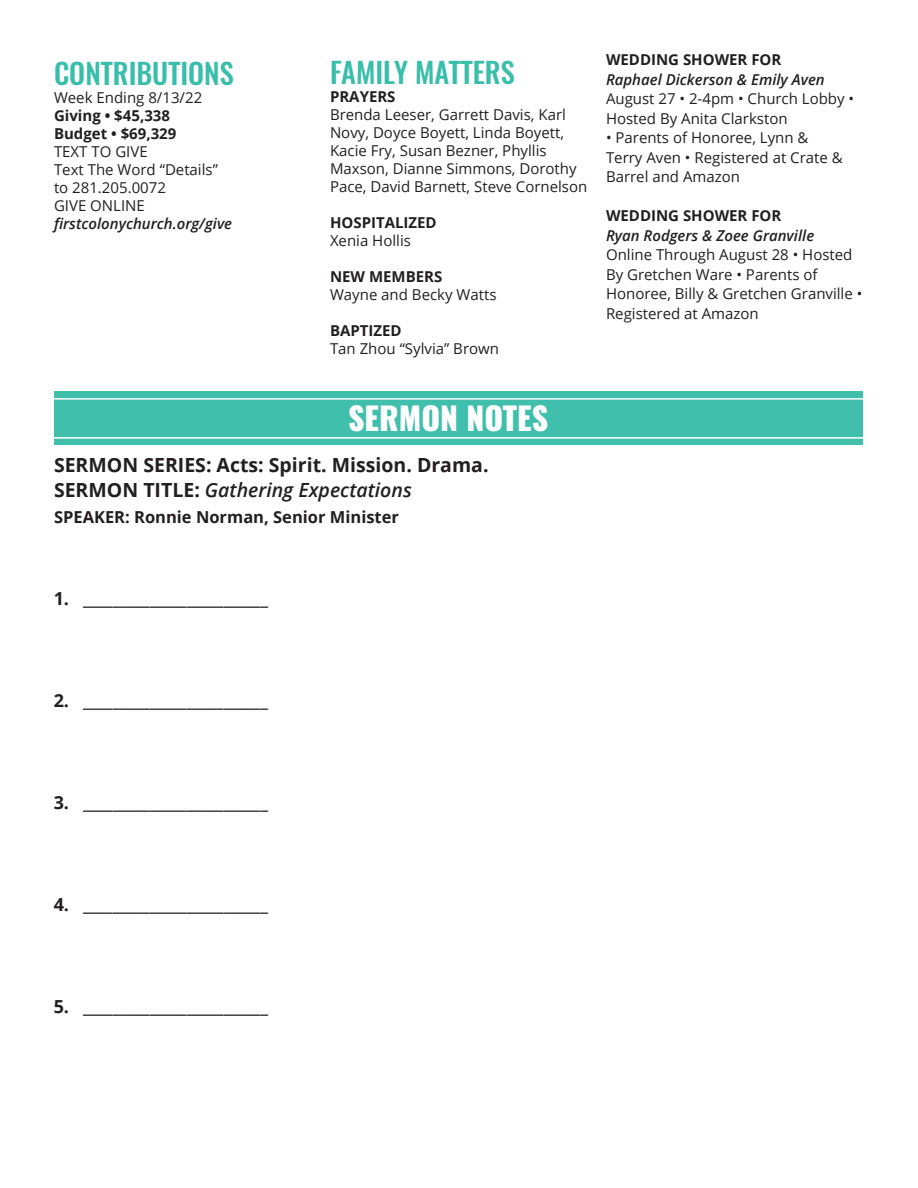
<style>
.page{position:relative;width:918px;height:1188px;background:#fff}
.page>*{position:absolute;margin:0;border:0;box-sizing:border-box;transform-origin:0 0}
.t1{font:800 31.5px "Oswald";color:#fff}
.t2{font:500 28.5px "Oswald";color:#38beab}
.t3{font:700 19.5px "Open Sans";color:#231f20}
.t4{font:italic 600 19.5px "Open Sans";color:#231f20}
.t5{font:700 18px "Open Sans";color:#231f20}
.t6{font:700 16.5px "Open Sans";color:#231f20}
.t7{font:15px/19.5px "Open Sans";color:#231f20}
.t8{font:700 15px/18px "Open Sans";color:#231f20}
.t9{font:italic 600 15px "Open Sans";color:#231f20}
.s1{font-weight:400}
.s2{font-weight:700;font-style:normal}
</style>
<div class="page">
<div style="left:54px;top:391px;width:809px;height:54px;background:#40bfad"></div>
<hr style="left:54px;top:398px;width:828px;height:2px;background:#fff">
<hr style="left:44px;top:437px;width:829px;height:2px;background:#fff">
<p class="t2" style="left:54px;top:54px;width:181px">CONTRIBUTIONS</p>
<p class="t7" style="left:54px;top:87px;width:150px">Week Ending 8/13/22</p>
<p class="t8" style="left:54px;top:106px;width:118px">Giving • $45,338</p>
<p class="t8" style="left:54px;top:124px;width:124px">Budget • $69,329</p>
<p class="t7" style="left:54px;top:142px;width:165px;line-height:18px">TEXT TO GIVE<br>Text The Word “Details”</p>
<p class="t7" style="left:54px;top:177px;width:114px">to 281.205.0072</p>
<p class="t7" style="left:54px;top:195px;width:92px">GIVE ONLINE</p>
<p class="t9" style="left:54px;top:213px;width:180px">firstcolonychurch.org/give</p>
<p class="t2" style="left:330px;top:52px;width:186px">FAMILY MATTERS</p>
<p class="t8" style="left:330px;top:87px;width:67px">PRAYERS</p>
<p class="t7" style="left:330px;top:105px;width:259px;line-height:18px">Brenda Leeser, Garrett Davis, Karl Novy, Doyce Boyett, Linda Boyett, Kacie Fry, Susan Bezner, Phyllis Maxson, Dianne Simmons, Dorothy Pace, David Barnett, Steve Cornelson</p>
<p class="t8" style="left:330px;top:213px;width:108px">HOSPITALIZED<br><span class="s1">Xenia Hollis</span></p>
<p class="t8" style="left:330px;top:267px;width:114px">NEW MEMBERS</p>
<p class="t7" style="left:330px;top:284px;width:168px">Wayne and Becky Watts</p>
<p class="t8" style="left:330px;top:321px;width:73px">BAPTIZED</p>
<p class="t7" style="left:330px;top:338px;width:171px">Tan Zhou “Sylvia” Brown</p>
<p class="t1" style="left:348px;top:402px;width:202px">SERMON NOTES</p>
<p class="t3" style="left:54px;top:451px;width:436px">SERMON SERIES: Acts: Spirit. Mission. Drama.</p>
<p class="t4" style="left:54px;top:477px;width:359px"><span class="s2">SERMON TITLE:</span> Gathering Expectations</p>
<p class="t6" style="left:54px;top:505px;width:346px">SPEAKER: Ronnie Norman, Senior Minister</p>
<p class="t8" style="left:606px;top:51px;width:177px">WEDDING SHOWER FOR</p>
<p class="t9" style="left:606px;top:69px;width:220px">Raphael Dickerson &amp; Emily Aven</p>
<p class="t7" style="left:606px;top:89px;width:250px">August 27 • 2-4pm • Church Lobby •<br>Hosted By Anita Clarkston</p>
<p class="t7" style="left:606px;top:128px;width:238px">• Parents of Honoree, Lynn &amp;<br>Terry Aven • Registered at Crate &amp;<br>Barrel and Amazon</p>
<p class="t8" style="left:606px;top:207px;width:177px">WEDDING SHOWER FOR</p>
<p class="t9" style="left:606px;top:225px;width:210px">Ryan Rodgers &amp; Zoee Granville</p>
<p class="t7" style="left:606px;top:245px;width:258px">Online Through August 28 • Hosted<br>By Gretchen Ware • Parents of<br>Honoree, Billy &amp; Gretchen Granville •<br>Registered at Amazon</p>
<p class="t5" style="left:54px;top:585px;width:216px">1. _________________________</p>
<p class="t5" style="left:54px;top:687px;width:216px">2. _________________________</p>
<p class="t5" style="left:54px;top:789px;width:216px">3. _________________________</p>
<p class="t5" style="left:54px;top:891px;width:216px">4. _________________________</p>
<p class="t5" style="left:54px;top:993px;width:216px">5. _________________________</p>
</div>
